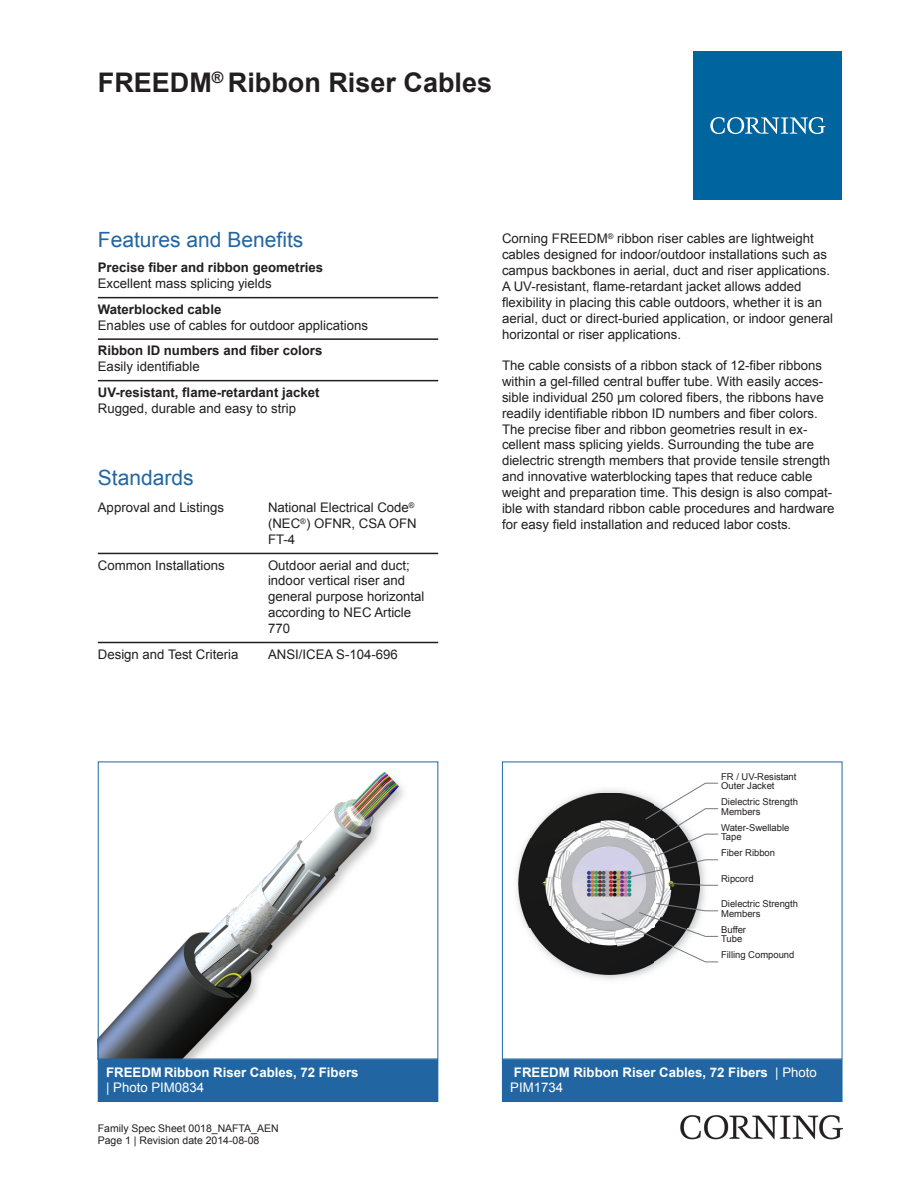
<style>
.page{position:relative;width:919px;height:1187px;background:#fff}
.page>*{position:absolute;margin:0;border:0;box-sizing:border-box;transform-origin:0 0}
.t1{font:700 27px "Arial";color:#231f20}
.t2{font:21px "Arial";color:#2166a2}
.t3{font:13.2px/15.9px "Arial";color:#231f20}
.t4{font:700 13.2px "Arial";color:#231f20}
.t5{font:700 13.2px/15px "Arial";color:#fff}
.t6{font:13.2px "Arial";color:#fff}
.t7{font:10.5px/12.6px "Arial";color:#231f20}
.t8{font:9.45px/9.4px "Arial";color:#231f20}
.s1{font-weight:400}
</style>
<div class="page">
<hr style="left:98px;top:297px;width:340px;height:1px;background:#231f20">
<hr style="left:98px;top:338px;width:340px;height:2px;background:#231f20">
<hr style="left:98px;top:380px;width:340px;height:1px;background:#231f20">
<hr style="left:98px;top:552px;width:170px;height:2px;background:#231f20">
<hr style="left:268px;top:552px;width:170px;height:2px;background:#231f20">
<hr style="left:98px;top:641px;width:170px;height:2px;background:#231f20">
<hr style="left:268px;top:641px;width:170px;height:2px;background:#231f20">
<img style="left:100px;top:771px;width:304px;height:286px">
<div style="left:98px;top:1059px;width:340px;height:42px;background:#2166a2"></div>
<div style="left:98px;top:1059px;width:340px;height:42px;border:1px solid #2166a2"></div>
<img style="left:516px;top:790px;width:196px;height:190px">
<img style="left:518px;top:793px;width:181px;height:180px">
<svg style="left:600px;top:782px;width:118px;height:180px"></svg>
<div style="left:502px;top:1059px;width:340px;height:42px;background:#2166a2"></div>
<div style="left:502px;top:1059px;width:340px;height:42px;border:1px solid #2166a2"></div>
<div style="left:693px;top:51px;width:149px;height:149px;background:#00649e"></div>
<svg style="left:710px;top:117px;width:115px;height:17px"></svg>
<img style="left:680px;top:1115px;width:162px;height:24px">
<h1 class="t1" style="left:98px;top:64px;width:396px">FREEDM<sup>®</sup> Ribbon Riser Cables</h1>
<h2 class="t2" style="left:98px;top:225px;width:207px">Features and Benefits</h2>
<p class="t4" style="left:98px;top:259px;width:227px">Precise fiber and ribbon geometries</p>
<p class="t3" style="left:98px;top:276px;width:175px">Excellent mass splicing yields</p>
<p class="t4" style="left:98px;top:300px;width:125px">Waterblocked cable</p>
<p class="t3" style="left:98px;top:317px;width:272px">Enables use of cables for outdoor applications</p>
<p class="t4" style="left:98px;top:342px;width:226px">Ribbon ID numbers and fiber colors</p>
<p class="t3" style="left:98px;top:358px;width:103px">Easily identifiable</p>
<p class="t4" style="left:98px;top:383px;width:223px">UV-resistant, flame-retardant jacket</p>
<p class="t3" style="left:98px;top:400px;width:200px">Rugged, durable and easy to strip</p>
<h2 class="t2" style="left:98px;top:464px;width:97px">Standards</h2>
<p class="t3" style="left:98px;top:500px;width:128px">Approval and Listings</p>
<p class="t3" style="left:268px;top:500px;width:150px">National Electrical Code<sup>® </sup>(NEC<sup>®</sup>) OFNR, CSA OFN<br>FT-4</p>
<p class="t3" style="left:98px;top:557px;width:128px">Common Installations</p>
<p class="t3" style="left:268px;top:557px;width:158px">Outdoor aerial and duct; indoor vertical riser and general purpose horizontal according to NEC Article<br>770</p>
<p class="t3" style="left:98px;top:646px;width:142px">Design and Test Criteria</p>
<p class="t3" style="left:268px;top:646px;width:131px">ANSI/ICEA S-104-696</p>
<p class="t5" style="left:106px;top:1065px;width:254px">FREEDM Ribbon Riser Cables, 72 Fibers</p>
<p class="t6" style="left:106px;top:1078px;width:100px">| Photo PIM0834</p>
<p class="t7" style="left:98px;top:1121px;width:182px">Family Spec Sheet 0018_NAFTA_AEN<br>Page 1 | Revision date 2014-08-08</p>
<p class="t3" style="left:502px;top:231px;width:332px">Corning FREEDM<sup>®</sup> ribbon riser cables are lightweight cables designed for indoor/outdoor installations such as campus backbones in aerial, duct and riser applications.<br>A UV-resistant, flame-retardant jacket allows added flexibility in placing this cable outdoors, whether it is an aerial, duct or direct-buried application, or indoor general horizontal or riser applications.</p>
<p class="t3" style="left:502px;top:358px;width:334px">The cable consists of a ribbon stack of 12-fiber ribbons within a gel-filled central buffer tube. With easily acces&shy;sible individual 250 μm colored fibers, the ribbons have readily identifiable ribbon ID numbers and fiber colors.<br>The precise fiber and ribbon geometries result in ex&shy;cellent mass splicing yields. Surrounding the tube are dielectric strength members that provide tensile strength and innovative waterblocking tapes that reduce cable weight and preparation time. This design is also compat&shy;ible with standard ribbon cable procedures and hardware for easy field installation and reduced labor costs.</p>
<p class="t8" style="left:721px;top:771px;width:77px">FR / UV-Resistant<br>Outer Jacket</p>
<p class="t8" style="left:721px;top:797px;width:78px">Dielectric Strength<br>Members</p>
<p class="t8" style="left:721px;top:822px;width:70px">Water-Swellable<br>Tape</p>
<p class="t8" style="left:721px;top:848px;width:55px">Fiber Ribbon</p>
<p class="t8" style="left:721px;top:873px;width:34px">Ripcord</p>
<p class="t8" style="left:721px;top:899px;width:78px">Dielectric Strength<br>Members</p>
<p class="t8" style="left:721px;top:924px;width:26px">Buffer<br>Tube</p>
<p class="t8" style="left:721px;top:950px;width:75px">Filling Compound</p>
<p class="t5" style="left:510px;top:1065px;width:308px">FREEDM Ribbon Riser Cables, 72 Fibers <span class="s1">| Photo<br>PIM1734</span></p>
</div>
